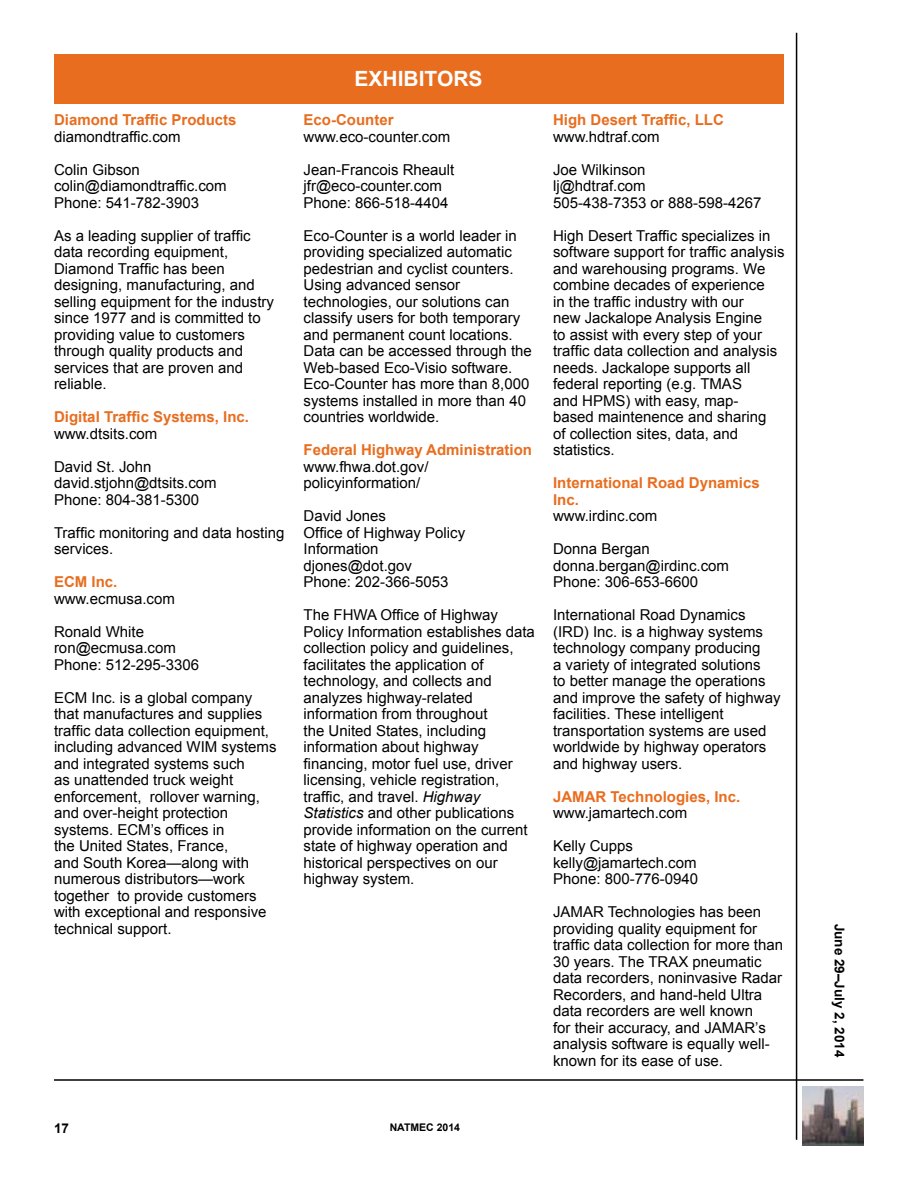
<style>
.page{position:relative;width:918px;height:1188px;background:#fff}
.page>*{position:absolute;margin:0;border:0;box-sizing:border-box;transform-origin:0 0}
.t1{font:700 21px "Arial";color:#fff}
.t2{font:15px/16.5px "Arial";color:#000}
.t3{font:700 15px/16.5px "Arial";color:#e86d1f}
.t4{font:700 13.5px "Arial";color:#000}
.t5{font:700 10.5px "Arial";color:#000}
.s1{font-style:italic}
</style>
<div class="page">
<hr style="left:796px;top:33px;width:1px;height:1107px;background:#000">
<hr style="left:54px;top:1079px;width:809px;height:2px;background:#000">
<img style="left:803px;top:1086px;width:60px;height:59px">
<div style="left:54px;top:54px;width:729px;height:50px;background:#e86d1f"></div>
<p class="t3" style="left:54px;top:112px;width:184px">Diamond Traffic Products</p>
<p class="t2" style="left:54px;top:128px;width:128px">diamondtraffic.com</p>
<p class="t2" style="left:54px;top:161px;width:174px">Colin Gibson colin@diamondtraffic.com<br>Phone: 541-782-3903</p>
<p class="t2" style="left:54px;top:227px;width:222px">As a leading supplier of traffic data recording equipment,<br>Diamond Traffic has been designing, manufacturing, and selling equipment for the industry since 1977 and is committed to providing value to customers through quality products and services that are proven and reliable.</p>
<p class="t3" style="left:54px;top:409px;width:197px">Digital Traffic Systems, Inc.</p>
<p class="t2" style="left:54px;top:425px;width:105px">www.dtsits.com</p>
<p class="t2" style="left:54px;top:458px;width:164px">David St. John david.stjohn@dtsits.com<br>Phone: 804-381-5300</p>
<p class="t2" style="left:54px;top:524px;width:232px">Traffic monitoring and data hosting services.</p>
<p class="t3" style="left:54px;top:574px;width:65px">ECM Inc.</p>
<p class="t2" style="left:54px;top:590px;width:122px">www.ecmusa.com</p>
<p class="t2" style="left:54px;top:623px;width:147px">Ronald White ron@ecmusa.com<br>Phone: 512-295-3306</p>
<p class="t2" style="left:54px;top:689px;width:224px">ECM Inc. is a global company that manufactures and supplies traffic data collection equipment, including advanced WIM systems and integrated systems such<br>as unattended truck weight enforcement, rollover warning, and over-height protection systems. ECM’s offices in<br>the United States, France,<br>and South Korea—along with numerous distributors—work together to provide customers with exceptional and responsive technical support.</p>
<h1 class="t1" style="left:355px;top:65px;width:129px">EXHIBITORS</h1>
<p class="t3" style="left:304px;top:112px;width:92px">Eco-Counter</p>
<p class="t2" style="left:304px;top:128px;width:148px">www.eco-counter.com</p>
<p class="t2" style="left:304px;top:161px;width:152px">Jean-Francois Rheault jfr@eco-counter.com<br>Phone: 866-518-4404</p>
<p class="t2" style="left:304px;top:227px;width:230px">Eco-Counter is a world leader in providing specialized automatic pedestrian and cyclist counters.<br>Using advanced sensor technologies, our solutions can classify users for both temporary and permanent count locations.<br>Data can be accessed through the<br>Web-based Eco-Visio software.<br>Eco-Counter has more than 8,000 systems installed in more than 40 countries worldwide.</p>
<p class="t3" style="left:304px;top:442px;width:230px">Federal Highway Administration</p>
<p class="t2" style="left:304px;top:458px;width:127px">www.fhwa.dot.gov/ policyinformation/</p>
<p class="t2" style="left:304px;top:508px;width:163px">David Jones<br>Office of Highway Policy<br>Information djones@dot.gov<br>Phone: 202-366-5053</p>
<p class="t2" style="left:304px;top:607px;width:233px">The FHWA Office of Highway<br>Policy Information establishes data collection policy and guidelines, facilitates the application of technology, and collects and analyzes highway-related information from throughout<br>the United States, including information about highway financing, motor fuel use, driver licensing, vehicle registration, traffic, and travel. <span class="s1">Highway<br>Statistics</span> and other publications provide information on the current state of highway operation and historical perspectives on our highway system.</p>
<p class="t3" style="left:553px;top:112px;width:172px">High Desert Traffic, LLC</p>
<p class="t2" style="left:553px;top:128px;width:108px">www.hdtraf.com</p>
<p class="t2" style="left:553px;top:161px;width:210px">Joe Wilkinson<br>lj@hdtraf.com<br>505-438-7353 or 888-598-4267</p>
<p class="t2" style="left:553px;top:227px;width:233px">High Desert Traffic specializes in software support for traffic analysis and warehousing programs. We combine decades of experience<br>in the traffic industry with our<br>new Jackalope Analysis Engine<br>to assist with every step of your traffic data collection and analysis needs. Jackalope supports all federal reporting (e.g. TMAS<br>and HPMS) with easy, map-<br>based maintenence and sharing<br>of collection sites, data, and statistics.</p>
<p class="t3" style="left:553px;top:475px;width:208px">International Road Dynamics<br>Inc.</p>
<p class="t2" style="left:553px;top:508px;width:106px">www.irdinc.com</p>
<p class="t2" style="left:553px;top:541px;width:178px">Donna Bergan donna.bergan@irdinc.com<br>Phone: 306-653-6600</p>
<p class="t2" style="left:553px;top:607px;width:229px">International Road Dynamics (IRD) Inc. is a highway systems technology company producing<br>a variety of integrated solutions<br>to better manage the operations and improve the safety of highway facilities. These intelligent transportation systems are used worldwide by highway operators and highway users.</p>
<p class="t3" style="left:553px;top:789px;width:189px">JAMAR Technologies, Inc.</p>
<p class="t2" style="left:553px;top:805px;width:136px">www.jamartech.com</p>
<p class="t2" style="left:553px;top:838px;width:147px">Kelly Cupps kelly@jamartech.com<br>Phone: 800-776-0940</p>
<p class="t2" style="left:553px;top:904px;width:232px">JAMAR Technologies has been providing quality equipment for traffic data collection for more than<br>30 years. The TRAX pneumatic data recorders, noninvasive Radar<br>Recorders, and hand-held Ultra data recorders are well known<br>for their accuracy, and JAMAR’s analysis software is equally well&shy;known for its ease of use.</p>
<p class="t4" style="left:54px;top:1119px;width:17px">17</p>
<p class="t5" style="left:390px;top:1120px;width:72px">NATMEC 2014</p>
<p class="t4" style="left:849px;top:924px;width:135px;rotate:90deg">June 29–July 2, 2014</p>
</div>
